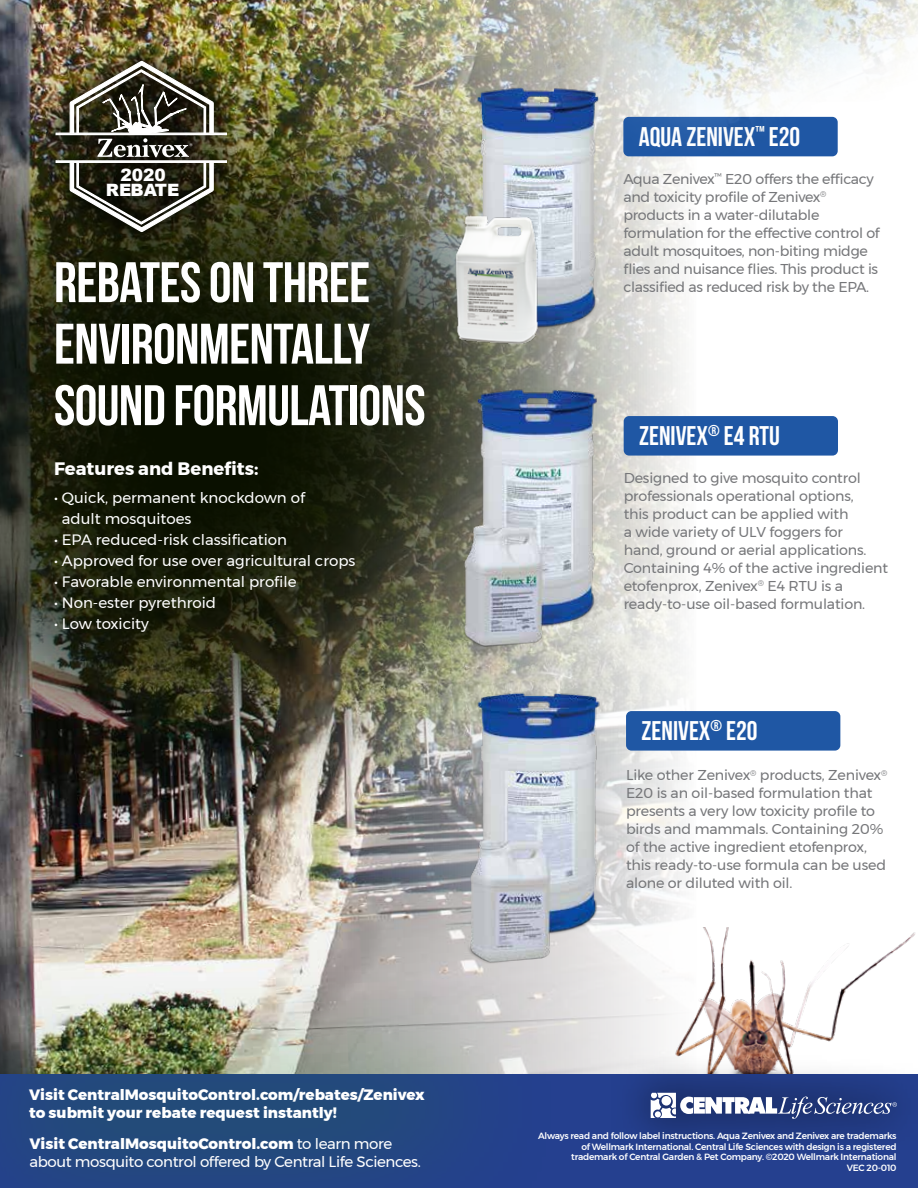
<style>
.page{position:relative;width:918px;height:1188px;background:#fff}
.page>*{position:absolute;margin:0;border:0;box-sizing:border-box;transform-origin:0 0}
.t1{font:57px/61.5px "Bebas Neue";letter-spacing:-.01em;color:#fff}
.t2{font:27px "Bebas Neue";color:#fff}
.t3{font:700 18px "Montserrat";color:#fff}
.t4{font:900 16.95px/15.3px "Arial";color:#fff;text-align:center}
.t5{font:15px/21px "Montserrat";color:#fff}
.t6{font:15px/18px "Montserrat";letter-spacing:-.025em;color:#fff}
.t7{font:800 15px/18px "Montserrat";color:#fff}
.t8{font:14.25px/18px "Montserrat";letter-spacing:-.01em;color:#76777a}
.t9{font:500 9px/10.5px "Montserrat";letter-spacing:-.025em;color:#fff;text-align:right}
.s1{font-weight:800}
</style>
<div class="page">
<img style="left:0;top:0;width:697px;height:1075px">
<div style="left:626px;top:711px;width:214px;height:40px;background:#1f57a4;border-radius:5px"></div>
<img style="left:457px;top:883px;width:172px;height:90px">
<img style="left:0;top:5px;width:673px;height:878px">
<div style="left:33px;top:39px;width:216px;height:216px;background:#000;opacity:.75"></div>
<img style="left:56px;top:61px;width:171px;height:171px">
<img style="left:471px;top:70px;width:138px;height:261px">
<img style="left:440px;top:214px;width:116px;height:133px">
<img style="left:450px;top:373px;width:162px;height:286px">
<div style="left:624px;top:416px;width:214px;height:40px;background:#1f57a4;border-radius:5px"></div>
<img style="left:618px;top:927px;width:297px;height:125px">
<div style="left:0;top:1075px;width:918px;height:113px;background:#25408f"></div>
<div style="left:0;top:960px;width:568px;height:228px;background:#1f732d;opacity:.41"></div>
<div style="left:609px;top:1052px;width:309px;height:107px;background:#000;opacity:.51"></div>
<svg style="left:651px;top:1093px;width:246px;height:26px;background:#6978a4"></svg>
<img style="left:537px;top:0;width:301px;height:156px">
<img style="left:684px;top:0;width:234px;height:102px">
<h2 class="t2" style="left:639px;top:122px;width:163px">AQUA ZENIVEX<sup>™</sup> E20</h2>
<p class="t4" style="left:106px;top:167px;width:75px">2020<br>REBATE</p>
<p class="t8" style="left:623px;top:170px;width:258px">Aqua Zenivex<sup>™</sup> E20 offers the efficacy and toxicity profile of Zenivex<sup>® </sup>products in a water-dilutable formulation for the effective control of adult mosquitoes, non-biting midge flies and nuisance flies. This product is classified as reduced risk by the EPA.</p>
<h1 class="t1" style="left:54px;top:251px;width:373px">REBATES ON THREE<br>ENVIRONMENTALLY<br>SOUND FORMULATIONS</h1>
<p class="t3" style="left:54px;top:454px;width:206px">Features and Benefits:</p>
<p class="t5" style="left:62px;top:487px;width:245px;text-indent:-8px">• Quick, permanent knockdown of adult mosquitoes</p>
<p class="t5" style="left:54px;top:529px;width:234px">• EPA reduced-risk classification</p>
<p class="t5" style="left:54px;top:550px;width:303px">• Approved for use over agricultural crops</p>
<p class="t5" style="left:54px;top:571px;width:244px">• Favorable environmental profile</p>
<p class="t5" style="left:54px;top:592px;width:164px">• Non-ester pyrethroid</p>
<p class="t5" style="left:54px;top:613px;width:96px">• Low toxicity</p>
<h2 class="t2" style="left:639px;top:421px;width:142px">ZENIVEX<sup>®</sup> E4 RTU</h2>
<p class="t8" style="left:624px;top:469px;width:266px">Designed to give mosquito control professionals operational options,<br>this product can be applied with<br>a wide variety of ULV foggers for<br>hand, ground or aerial applications.<br>Containing 4% of the active ingredient etofenprox, Zenivex<sup>®</sup> E4 RTU is a ready-to-use oil-based formulation.</p>
<p class="t7" style="left:29px;top:1086px;width:397px">Visit CentralMosquitoControl.com/rebates/Zenivex to submit your rebate request instantly!</p>
<p class="t6" style="left:29px;top:1135px;width:393px"><span class="s1">Visit CentralMosquitoControl.com</span> to learn more about mosquito control offered by Central Life Sciences.</p>
<h2 class="t2" style="left:642px;top:716px;width:118px">ZENIVEX<sup>®</sup> E20</h2>
<p class="t8" style="left:626px;top:766px;width:263px">Like other Zenivex<sup>®</sup> products, Zenivex<sup>® </sup>E20 is an oil-based formulation that presents a very low toxicity profile to birds and mammals. Containing 20% of the active ingredient etofenprox, this ready-to-use formula can be used alone or diluted with oil.</p>
<p class="t9" style="left:538px;top:1131px;width:360px">Always read and follow label instructions. Aqua Zenivex and Zenivex are trademarks of Wellmark International. Central Life Sciences with design is a registered trademark of Central Garden &amp; Pet Company. ©2020 Wellmark International<br>VEC 20-010</p>
</div>
